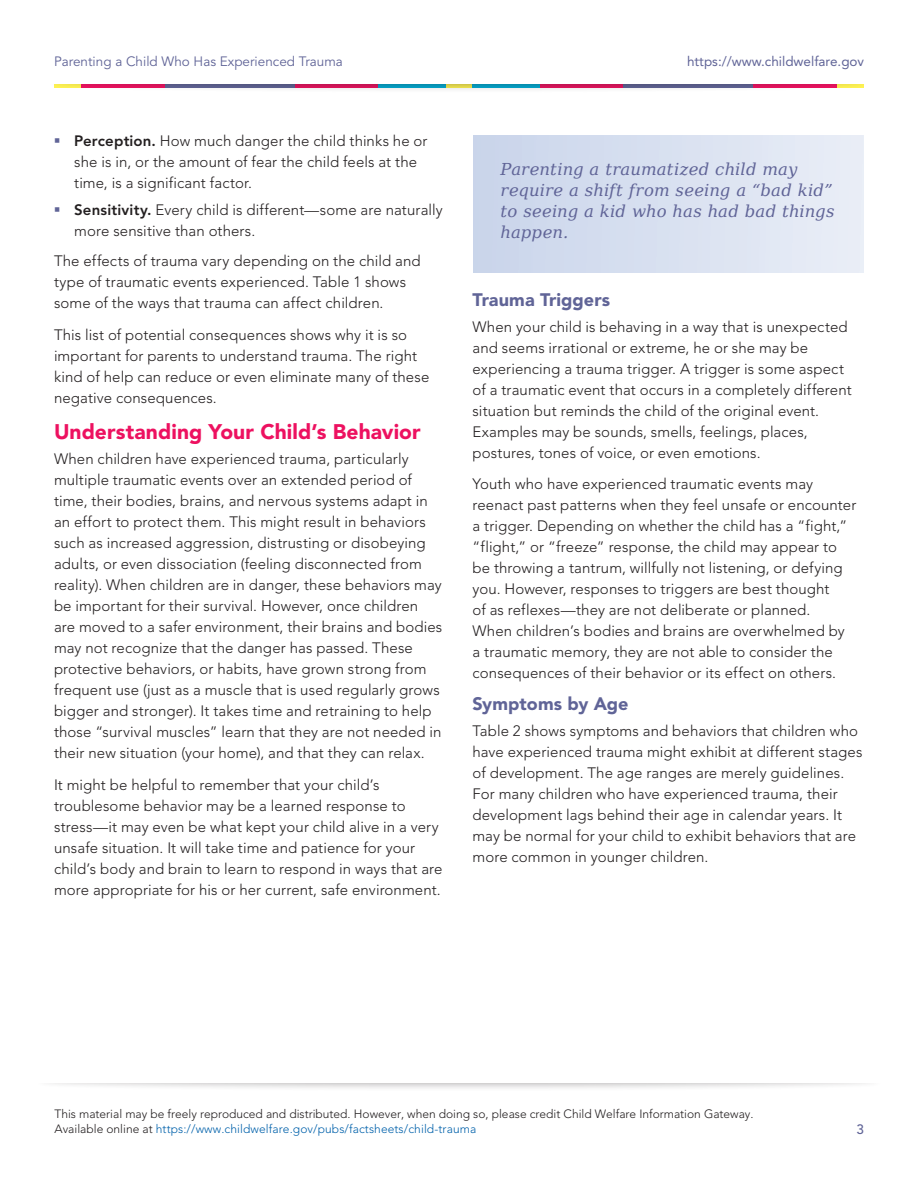
<style>
.page{position:relative;width:918px;height:1188px;background:#fff}
.page>*{position:absolute;margin:0;border:0;box-sizing:border-box;transform-origin:0 0}
.t1{font:900 21px "Avenir";letter-spacing:.005em;color:#ed1160}
.t2{font:900 18px "Avenir";letter-spacing:.005em;color:#606497}
.t3{font:italic 16.5px/21px "DejaVu Serif";letter-spacing:.01em;color:#606497}
.t4{font:300 15px/21px "Avenir";letter-spacing:.005em;color:#231f20}
.t5{font:13.5px "Avenir";color:#606497}
.t6{font:13.5px "Avenir";color:#606497}
.t7{font:500 13.5px "Avenir";color:#606497}
.t8{font:300 12px/15px "Avenir";color:#231f20}
.s1{font-weight:800}
.s2{color:#0161aa}
</style>
<div class="page">
<div style="left:34px;top:1065px;width:850px;height:27px;background:#231f20;opacity:.4"></div>
<div style="left:0;top:1058px;width:918px;height:25px;background:#fff"></div>
<div style="left:47px;top:66px;width:824px;height:27px;background:#231f20;opacity:.4"></div>
<div style="left:38px;top:58px;width:842px;height:25px;background:#fff"></div>
<div style="left:474px;top:135px;width:390px;height:137px;background:linear-gradient(to right,#c9d4ea,#e9eef7)"></div>
<p class="t5" style="left:54px;top:53px;width:290px">Parenting a Child Who Has Experienced Trauma</p>
<p class="t6" style="left:687px;top:53px;width:179px">https://www.childwelfare.gov</p>
<p class="t4" style="left:74px;top:131px;width:355px"><span class="s1">Perception.</span> How much danger the child thinks he or she is in, or the amount of fear the child feels at the time, is a significant factor.</p>
<p class="t4" style="left:74px;top:199px;width:370px"><span class="s1">Sensitivity.</span> Every child is different—some are naturally more sensitive than others.</p>
<p class="t4" style="left:54px;top:251px;width:368px">The effects of trauma vary depending on the child and type of traumatic events experienced. Table 1 shows some of the ways that trauma can affect children.</p>
<p class="t4" style="left:54px;top:324px;width:377px">This list of potential consequences shows why it is so important for parents to understand trauma. The right kind of help can reduce or even eliminate many of these negative consequences.</p>
<h2 class="t1" style="left:54px;top:419px;width:368px">Understanding Your Child’s Behavior</h2>
<p class="t4" style="left:54px;top:449px;width:390px">When children have experienced trauma, particularly multiple traumatic events over an extended period of time, their bodies, brains, and nervous systems adapt in an effort to protect them. This might result in behaviors such as increased aggression, distrusting or disobeying adults, or even dissociation (feeling disconnected from reality). When children are in danger, these behaviors may be important for their survival. However, once children are moved to a safer environment, their brains and bodies may not recognize that the danger has passed. These protective behaviors, or habits, have grown strong from frequent use (just as a muscle that is used regularly grows bigger and stronger). It takes time and retraining to help those “survival muscles” learn that they are not needed in their new situation (your home), and that they can relax.</p>
<p class="t4" style="left:54px;top:774px;width:390px">It might be helpful to remember that your child’s troublesome behavior may be a learned response to stress—it may even be what kept your child alive in a very unsafe situation. It will take time and patience for your child’s body and brain to learn to respond in ways that are more appropriate for his or her current, safe environment.</p>
<p class="t3" style="left:501px;top:157px;width:335px">Parenting a traumatized child may require a shift from seeing a “bad kid” to seeing a kid who has had bad things happen.</p>
<h3 class="t2" style="left:472px;top:289px;width:139px">Trauma Triggers</h3>
<p class="t4" style="left:472px;top:316px;width:381px">When your child is behaving in a way that is unexpected and seems irrational or extreme, he or she may be experiencing a trauma trigger. A trigger is some aspect of a traumatic event that occurs in a completely different situation but reminds the child of the original event.<br>Examples may be sounds, smells, feelings, places, postures, tones of voice, or even emotions.</p>
<p class="t4" style="left:472px;top:474px;width:385px">Youth who have experienced traumatic events may reenact past patterns when they feel unsafe or encounter a trigger. Depending on whether the child has a “fight,” “flight,” or “freeze” response, the child may appear to be throwing a tantrum, willfully not listening, or defying you. However, responses to triggers are best thought<br>of as reflexes—they are not deliberate or planned.<br>When children’s bodies and brains are overwhelmed by<br>a traumatic memory, they are not able to consider the consequences of their behavior or its effect on others.</p>
<h3 class="t2" style="left:472px;top:693px;width:157px">Symptoms by Age</h3>
<p class="t4" style="left:472px;top:720px;width:392px">Table 2 shows symptoms and behaviors that children who have experienced trauma might exhibit at different stages of development. The age ranges are merely guidelines.<br>For many children who have experienced trauma, their development lags behind their age in calendar years. It may be normal for your child to exhibit behaviors that are more common in younger children.</p>
<p class="t8" style="left:54px;top:1106px;width:701px">This material may be freely reproduced and distributed. However, when doing so, please credit Child Welfare Information Gateway.<br>Available online at <span class="s2">https://www.childwelfare.gov/pubs/factsheets/child-trauma</span></p>
<p class="t7" style="left:857px;top:1122px;width:9px">3</p>
</div>
